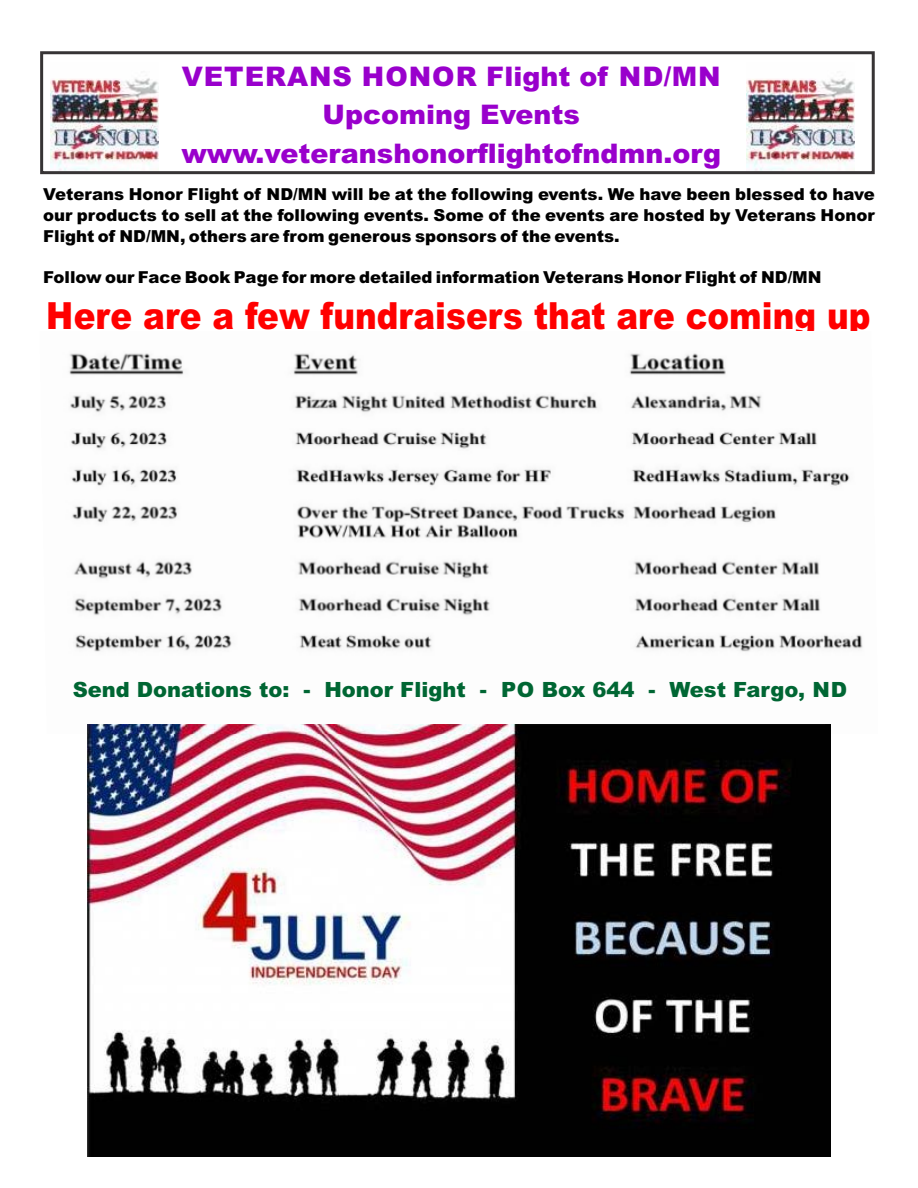
<style>
.page{position:relative;width:918px;height:1188px;background:#fff}
.page>*{position:absolute;margin:0;border:0;box-sizing:border-box;transform-origin:0 0}
.t1{font:900 37.35px "Arial";color:#f00;scale:.87 1}
.t2{font:900 27px/38.1px "Arial";color:#90c;text-align:center}
.t3{font:900 21px "Arial";color:#063}
.t4{font:900 16.5px/20.7px "Arial";color:#000;text-align:justify}
</style>
<div class="page">
<img style="left:50px;top:78px;width:108px;height:92px">
<img style="left:747px;top:78px;width:107px;height:92px">
<div style="left:40px;top:51px;width:835px;height:123px;border:3px solid #373435"></div>
<img style="left:69px;top:353px;width:794px;height:381px">
<img style="left:88px;top:725px;width:742px;height:432px">
<h2 class="t2" style="left:181px;top:61px;width:541px">VETERANS HONOR Flight of ND/MN<br>Upcoming Events www.veteranshonorflightofndmn.org</h2>
<p class="t4" style="left:43px;top:186px;width:833px">Veterans Honor Flight of ND/MN will be at the following events. We have been blessed to have our products to sell at the following events. Some of the events are hosted by Veterans Honor Flight of ND/MN, others are from generous sponsors of the events.</p>
<p class="t4" style="left:43px;top:269px;width:780px">Follow our Face Book Page for more detailed information Veterans Honor Flight of ND/MN</p>
<h1 class="t1" style="left:46px;top:303px;width:949px">Here are a few fundraisers that are coming up</h1>
<p class="t3" style="left:73px;top:682px;width:776px">Send Donations to: - Honor Flight - PO Box 644 - West Fargo, ND</p>
</div>
